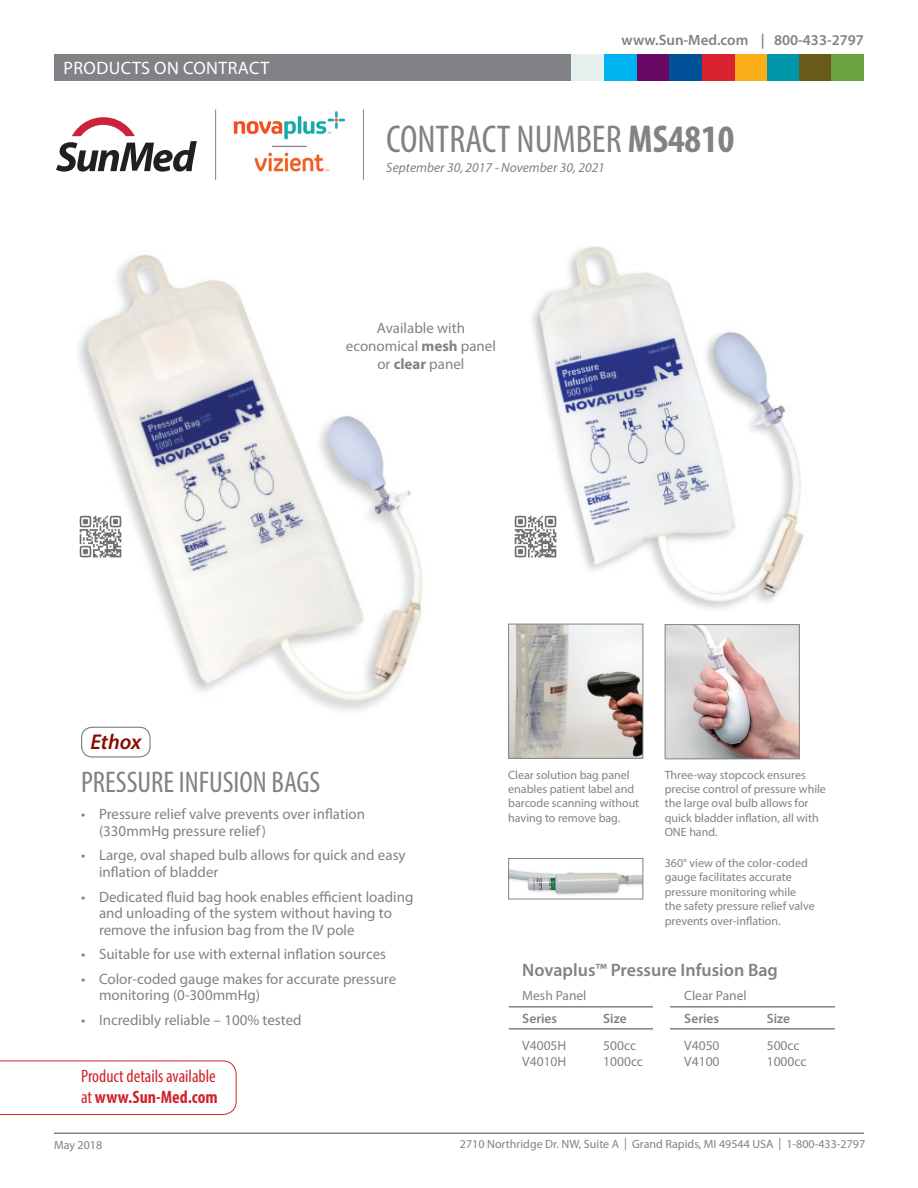
<style>
.page{position:relative;width:918px;height:1188px;background:#fff}
.page>*{position:absolute;margin:0;border:0;box-sizing:border-box;transform-origin:0 0}
.t1{font:condensed 39px "Myriad Pro";color:#808285}
.t2{font:condensed 30px "Myriad Pro";color:#808285}
.t3{font:italic 600 21.45px "Myriad Pro";color:#8b0a02}
.t4{font:condensed 18px/21px "Myriad Pro";color:#d1232a}
.t5{font:600 18px "Myriad Pro";color:#808285}
.t6{font:18px "Myriad Pro";letter-spacing:.02em;color:#fff}
.t7{font:15px/16.5px "Myriad Pro";color:#808285}
.t8{font:600 15px "Myriad Pro";color:#808285}
.t9{font:13.5px "Myriad Pro";color:#808285}
.t10{font:italic 13.5px "Myriad Pro";color:#808285}
.t11{font:600 13.5px "Myriad Pro";color:#808285}
.t12{font:12px/14.4px "Myriad Pro";color:#808285}
.s1{font-weight:700}
</style>
<div class="page">
<hr style="left:54px;top:1132px;width:810px;height:2px;background:#808285">
<hr style="left:215px;top:110px;width:1px;height:70px;background:#808285">
<div style="left:54px;top:54px;width:518px;height:27px;background:#808285"></div>
<div style="left:637px;top:54px;width:33px;height:27px;background:#690765"></div>
<div style="left:670px;top:54px;width:32px;height:27px;background:#015198"></div>
<div style="left:702px;top:54px;width:33px;height:27px;background:#db2230"></div>
<div style="left:735px;top:54px;width:33px;height:27px;background:#faad19"></div>
<div style="left:768px;top:54px;width:32px;height:27px;background:#0096aa"></div>
<div style="left:799px;top:54px;width:33px;height:27px;background:#675a1b"></div>
<div style="left:831px;top:54px;width:33px;height:27px;background:#6aa442"></div>
<div style="left:604px;top:54px;width:33px;height:27px;background:#00b2ef"></div>
<div style="left:572px;top:54px;width:32px;height:27px;background:#e4efee"></div>
<svg style="left:56px;top:117px;width:141px;height:55px"></svg>
<hr style="left:363px;top:110px;width:1px;height:70px;background:#808285">
<svg style="left:0;top:1061px;width:237px;height:54px"></svg>
<img style="left:78px;top:254px;width:345px;height:478px">
<div style="left:81px;top:727px;width:70px;height:31px;border:1px solid #808285;border-radius:11px"></div>
<img style="left:508px;top:246px;width:296px;height:400px">
<hr style="left:509px;top:1006px;width:326px;height:2px;background:#808285">
<hr style="left:509px;top:1028px;width:326px;height:2px;background:#808285">
<div style="left:653px;top:998px;width:17px;height:48px;background:#fff"></div>
<img style="left:510px;top:869px;width:131px;height:26px">
<div style="left:508px;top:858px;width:135px;height:41px;border:1px solid #808285"></div>
<img style="left:667px;top:626px;width:131px;height:131px">
<div style="left:665px;top:624px;width:135px;height:135px;border:1px solid #808285"></div>
<img style="left:510px;top:626px;width:131px;height:131px">
<div style="left:508px;top:624px;width:135px;height:135px;border:1px solid #808285"></div>
<img style="left:254px;top:152px;width:75px;height:20px">
<hr style="left:272px;top:146px;width:35px;height:1px;background:#808285">
<img style="left:233px;top:111px;width:113px;height:29px">
<img style="left:78px;top:510px;width:49px;height:54px">
<img style="left:509px;top:510px;width:54px;height:54px">
<p class="t6" style="left:64px;top:57px;width:207px">PRODUCTS ON CONTRACT</p>
<p class="t8" style="left:622px;top:30px;width:244px">www.Sun-Med.com | 800-433-2797</p>
<h1 class="t1" style="left:386px;top:115px;width:350px">CONTRACT NUMBER <span class="s1">MS4810</span></h1>
<p class="t10" style="left:386px;top:159px;width:220px">September 30, 2017 - November 30, 2021</p>
<p class="t7" style="left:346px;top:319px;width:152px;line-height:18px;text-align:center">Available with economical <span class="s1">mesh</span> panel or <span class="s1">clear</span> panel</p>
<h3 class="t3" style="left:90px;top:728px;width:52px">Ethox</h3>
<h2 class="t2" style="left:81px;top:764px;width:241px">PRESSURE INFUSION BAGS</h2>
<p class="t7" style="left:99px;top:806px;width:268px;text-indent:-18px">• Pressure relief valve prevents over inflation (330mmHg pressure relief)</p>
<p class="t7" style="left:99px;top:847px;width:308px;text-indent:-18px">• Large, oval shaped bulb allows for quick and easy inflation of bladder</p>
<p class="t7" style="left:99px;top:888px;width:316px;text-indent:-18px">• Dedicated fluid bag hook enables efficient loading and unloading of the system without having to remove the infusion bag from the IV pole</p>
<p class="t7" style="left:81px;top:946px;width:307px">• Suitable for use with external inflation sources</p>
<p class="t7" style="left:99px;top:970px;width:299px;text-indent:-18px">• Color-coded gauge makes for accurate pressure monitoring (0-300mmHg)</p>
<p class="t7" style="left:81px;top:1011px;width:222px">• Incredibly reliable – 100% tested</p>
<p class="t4" style="left:81px;top:1065px;width:138px">Product details available at <span class="s1">www.Sun-Med.com</span></p>
<p class="t12" style="left:54px;top:1138px;width:50px">May 2018</p>
<p class="t12" style="left:508px;top:767px;width:133px">Clear solution bag panel enables patient label and barcode scanning without having to remove bag.</p>
<p class="t12" style="left:665px;top:767px;width:163px">Three-way stopcock ensures precise control of pressure while the large oval bulb allows for quick bladder inflation, all with<br>ONE hand.</p>
<p class="t12" style="left:665px;top:856px;width:151px">360° view of the color-coded gauge facilitates accurate pressure monitoring while the safety pressure relief valve prevents over-inflation.</p>
<p class="t5" style="left:522px;top:959px;width:257px">Novaplus™ Pressure Infusion Bag</p>
<p class="t9" style="left:522px;top:987px;width:66px">Mesh Panel</p>
<p class="t9" style="left:684px;top:987px;width:64px">Clear Panel</p>
<p class="t11" style="left:522px;top:1010px;width:36px">Series</p>
<p class="t11" style="left:603px;top:1010px;width:25px">Size</p>
<p class="t11" style="left:684px;top:1010px;width:36px">Series</p>
<p class="t11" style="left:767px;top:1010px;width:25px">Size</p>
<p class="t9" style="left:522px;top:1037px;width:46px">V4005H</p>
<p class="t9" style="left:603px;top:1037px;width:34px">500cc</p>
<p class="t9" style="left:684px;top:1037px;width:37px">V4050</p>
<p class="t9" style="left:767px;top:1037px;width:34px">500cc</p>
<p class="t9" style="left:522px;top:1054px;width:46px">V4010H</p>
<p class="t9" style="left:603px;top:1054px;width:41px">1000cc</p>
<p class="t9" style="left:684px;top:1054px;width:37px">V4100</p>
<p class="t9" style="left:767px;top:1054px;width:41px">1000cc</p>
<p class="t12" style="left:460px;top:1137px;width:407px">2710 Northridge Dr. NW, Suite A | Grand Rapids, MI 49544 USA | 1-800-433-2797</p>
</div>
